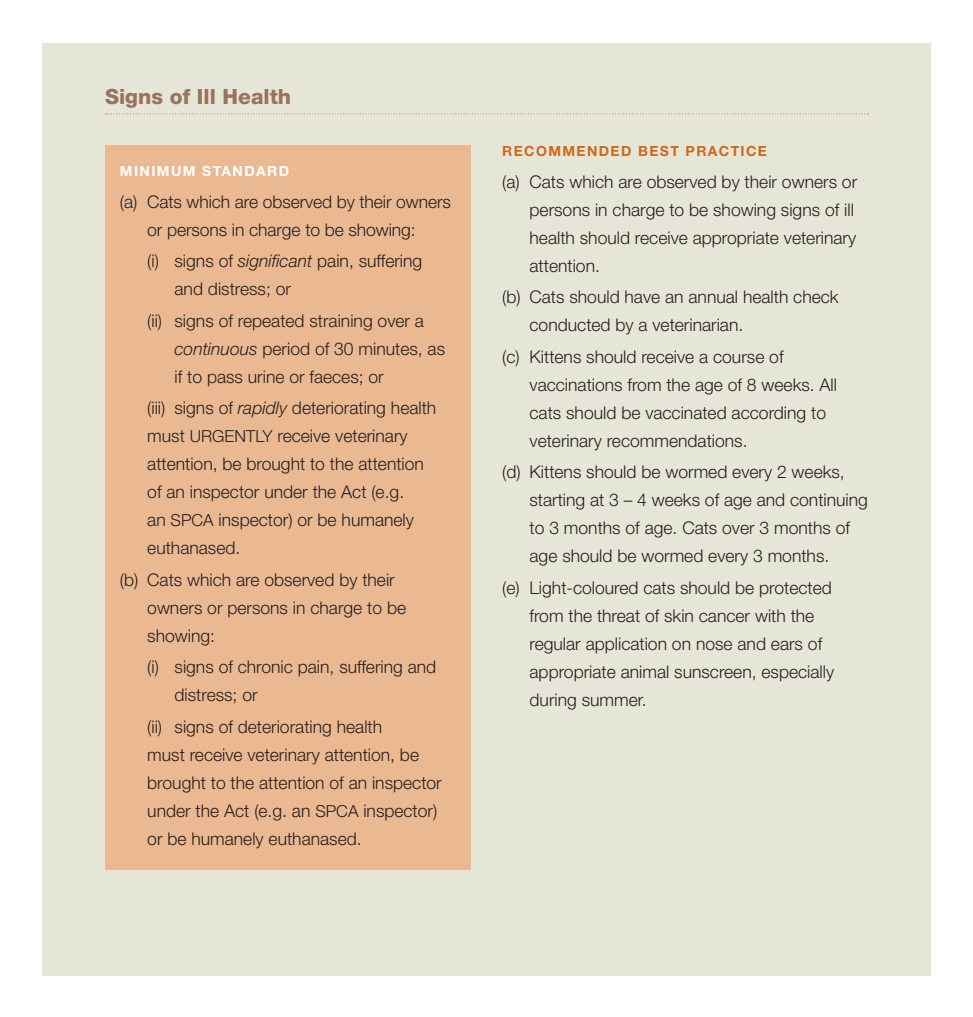
<style>
.page{position:relative;width:973px;height:1017px;background:#fff}
.page>*{position:absolute;margin:0;border:0;box-sizing:border-box;transform-origin:0 0}
.t1{font:800 21px "Helvetica Neue";color:#98735d}
.t2{font:300 17.5px/28px "Helvetica Neue";color:#231f20}
.t3{font:700 14px "Helvetica Neue";letter-spacing:.1em;color:#cd691a}
.t4{font:700 14px "Helvetica Neue";letter-spacing:.1em;color:#fff}
.s1{font-style:italic}
.s2{font-size:16.62px}
</style>
<div class="page">
<div style="left:42px;top:43px;width:888px;height:932px;background:#e5e6d7"></div>
<div style="left:105px;top:146px;width:365px;height:724px;background:#ebb991"></div>
<svg style="left:105px;top:114px;width:763px;height:1px"></svg>
<p class="t1" style="left:105px;top:84px;width:187px">Signs of Ill Health</p>
<p class="t4" style="left:120px;top:163px;width:93px">MINIMUM STA</p>
<p class="t4" style="left:232px;top:163px;width:58px">NDARD</p>
<p class="t2" style="left:120px;top:187px;width:332px;text-align:center">(a) Cats which are observed by their owners or persons in charge to be showing:</p>
<p class="t2" style="left:174px;top:247px;width:249px;text-indent:-27px">(i) signs of <span class="s1">significant</span> pain, suffering and distress; or</p>
<p class="t2" style="left:174px;top:306px;width:272px;text-indent:-27px">(ii) signs of repeated straining over a <span class="s1">continuous</span> period of 30 minutes, as if to pass urine or faeces; or</p>
<p class="t2" style="left:147px;top:394px;width:290px">(iii) signs of <span class="s1">rapidly</span> deteriorating health must <span class="s2">URGENTLY</span> receive veterinary attention, be brought to the attention of an inspector under the Act (e.g.<br>an <span class="s2">SPCA</span> inspector) or be humanely euthanased.</p>
<p class="t2" style="left:147px;top:565px;width:260px;text-indent:-27px">(b) Cats which are observed by their owners or persons in charge to be showing:</p>
<p class="t2" style="left:174px;top:653px;width:263px;text-indent:-27px">(i) signs of chronic pain, suffering and distress; or</p>
<p class="t2" style="left:147px;top:712px;width:296px">(ii) signs of deteriorating health<br>must receive veterinary attention, be brought to the attention of an inspector under the Act (e.g. an <span class="s2">SPCA</span> inspector) or be humanely euthanased.</p>
<p class="t3" style="left:502px;top:143px;width:217px">RECOMMENDED BEST PRACT</p>
<p class="t3" style="left:740px;top:143px;width:28px">ICE</p>
<p class="t2" style="left:529px;top:167px;width:329px;text-indent:-27px">(a) Cats which are observed by their owners or persons in charge to be showing signs of ill health should receive appropriate veterinary attention.</p>
<p class="t2" style="left:529px;top:283px;width:310px;text-indent:-27px">(b) Cats should have an annual health check conducted by a veterinarian.</p>
<p class="t2" style="left:529px;top:342px;width:309px;text-indent:-27px">(c) Kittens should receive a course of vaccinations from the age of 8 weeks. All cats should be vaccinated according to veterinary recommendations.</p>
<p class="t2" style="left:529px;top:458px;width:340px;text-indent:-27px">(d) Kittens should be wormed every 2 weeks, starting at 3 – 4 weeks of age and continuing to 3 months of age. Cats over 3 months of age should be wormed every 3 months.</p>
<p class="t2" style="left:529px;top:573px;width:306px;text-indent:-27px">(e) Light-coloured cats should be protected from the threat of skin cancer with the regular application on nose and ears of appropriate animal sunscreen, especially during summer.</p>
</div>
